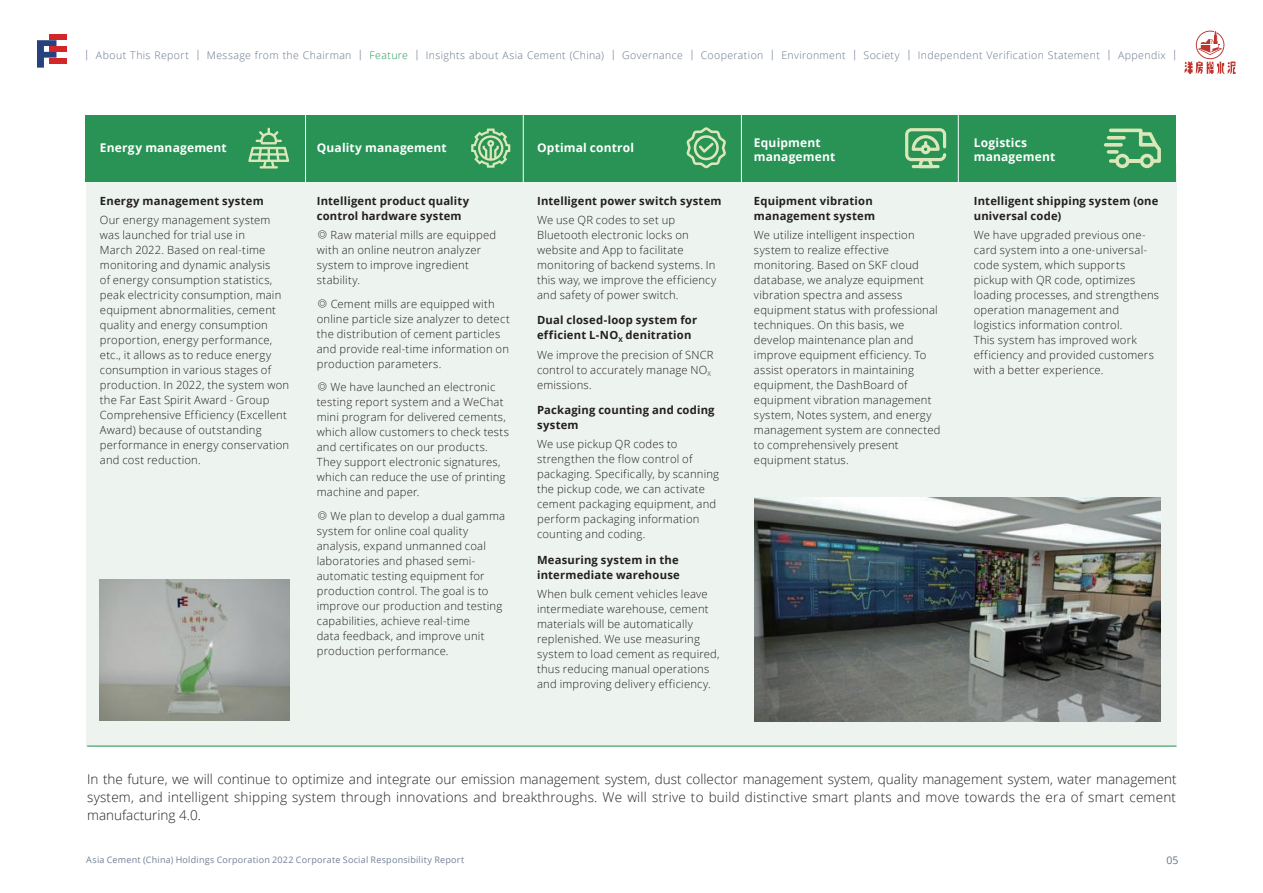
<style>
.page{position:relative;width:1263px;height:893px;background:#fff}
.page>*{position:absolute;margin:0;border:0;box-sizing:border-box;transform-origin:0 0}
.t1{font:300 13.5px/18px "Open Sans";letter-spacing:.015em;color:#231f20;text-align:justify}
.t2{font:700 12px/13.5px "Open Sans";letter-spacing:.015em;color:#fff}
.t3{font:300 11.25px/15px "Open Sans";letter-spacing:.02em;color:#231f20}
.t4{font:700 11.25px/15px "Open Sans";letter-spacing:.015em;color:#231f20}
.t5{font:300 10.5px "Open Sans";letter-spacing:.04em;color:#66758a}
.t6{font:10.5px "Open Sans";color:#66758a}
.t7{font:9px "Open Sans";letter-spacing:.025em;color:#728094}
.s1{font-family:"HONOR Sans CN"}
.s2{color:#289355}
.s3{font-family:"Harmony OS Sans SC Light";font-weight:400}
</style>
<div class="page">
<div style="left:86px;top:163px;width:1090px;height:584px;background:#edf4ef"></div>
<img style="left:755px;top:497px;width:406px;height:224px">
<img style="left:100px;top:579px;width:190px;height:141px">
<div style="left:86px;top:115px;width:1090px;height:66px;background:#289355"></div>
<hr style="left:305px;top:112px;width:1px;height:71px;background:#fff">
<hr style="left:523px;top:112px;width:1px;height:71px;background:#fff">
<hr style="left:741px;top:112px;width:1px;height:71px;background:#fff">
<hr style="left:958px;top:112px;width:1px;height:71px;background:#fff">
<hr style="left:87px;top:746px;width:1089px;height:1px;background:#289355">
<svg style="left:248px;top:128px;width:41px;height:41px"></svg>
<svg style="left:471px;top:129px;width:39px;height:39px"></svg>
<svg style="left:686px;top:127px;width:40px;height:41px"></svg>
<svg style="left:905px;top:128px;width:41px;height:40px"></svg>
<svg style="left:1109px;top:129px;width:52px;height:39px"></svg>
<svg style="left:1107px;top:150px;width:12px;height:4px"></svg>
<svg style="left:1104px;top:143px;width:19px;height:4px"></svg>
<svg style="left:1107px;top:136px;width:19px;height:4px"></svg>
<div style="left:50px;top:34px;width:17px;height:6px;background:#d42529"></div>
<svg style="left:37px;top:40px;width:19px;height:28px"></svg>
<div style="left:50px;top:46px;width:17px;height:6px;background:#d42529"></div>
<div style="left:50px;top:58px;width:17px;height:5px;background:#d42529"></div>
<svg style="left:1184px;top:31px;width:51px;height:43px"></svg>
<p class="t5" style="left:82px;top:51px;width:1100px"><span class="s1">│</span> About This Report <span class="s1">│</span> Message from the Chairman <span class="s1">│</span> <span class="s2">Feature</span> <span class="s1">│</span> Insights about Asia Cement (China) <span class="s1">│</span> Governance <span class="s1">│</span> Cooperation <span class="s1">│</span> Environment <span class="s1">│</span> Society <span class="s1">│</span> Independent Verification Statement <span class="s1">│</span> Appendix <span class="s1">│</span></p>
<p class="t2" style="left:100px;top:142px;width:128px">Energy management</p>
<p class="t2" style="left:317px;top:143px;width:131px">Quality management</p>
<p class="t2" style="left:537px;top:143px;width:99px">Optimal control</p>
<p class="t2" style="left:754px;top:137px;width:83px">Equipment management</p>
<p class="t2" style="left:974px;top:137px;width:83px">Logistics management</p>
<p class="t4" style="left:100px;top:194px;width:165px">Energy management system</p>
<p class="t3" style="left:100px;top:214px;width:191px">Our energy management system was launched for trial use in<br>March 2022. Based on real-time monitoring and dynamic analysis<br>of energy consumption statistics, peak electricity consumption, main equipment abnormalities, cement quality and energy consumption proportion, energy performance, etc., it allows as to reduce energy consumption in various stages of production. In 2022, the system won the Far East Spirit Award - Group<br>Comprehensive Efficiency (Excellent<br>Award) because of outstanding performance in energy conservation and cost reduction.</p>
<p class="t4" style="left:317px;top:194px;width:154px">Intelligent product quality control hardware system</p>
<p class="t3" style="left:317px;top:229px;width:181px"><span class="s3">◎</span> Raw material mills are equipped with an online neutron analyzer system to improve ingredient stability.</p>
<p class="t3" style="left:317px;top:297px;width:194px"><span class="s3">◎</span> Cement mills are equipped with online particle size analyzer to detect the distribution of cement particles and provide real-time information on production parameters.</p>
<p class="t3" style="left:317px;top:381px;width:194px"><span class="s3">◎</span> We have launched an electronic testing report system and a WeChat mini program for delivered cements, which allow customers to check tests and certificates on our products.<br>They support electronic signatures, which can reduce the use of printing machine and paper.</p>
<p class="t3" style="left:317px;top:509px;width:190px"><span class="s3">◎</span> We plan to develop a dual gamma system for online coal quality analysis, expand unmanned coal laboratories and phased semi&shy;automatic testing equipment for production control. The goal is to improve our production and testing capabilities, achieve real-time<br>data feedback, and improve unit production performance.</p>
<p class="t4" style="left:537px;top:194px;width:186px">Intelligent power switch system</p>
<p class="t3" style="left:537px;top:214px;width:181px">We use QR codes to set up<br>Bluetooth electronic locks on website and App to facilitate monitoring of backend systems. In this way, we improve the efficiency and safety of power switch.</p>
<p class="t4" style="left:537px;top:314px;width:162px">Dual closed-loop system for efficient L-NO<sub>X</sub> denitration</p>
<p class="t3" style="left:537px;top:348px;width:178px">We improve the precision of SNCR control to accurately manage NO<sub>X </sub>emissions.</p>
<p class="t4" style="left:537px;top:404px;width:179px">Packaging counting and coding system</p>
<p class="t3" style="left:537px;top:438px;width:184px">We use pickup QR codes to strengthen the flow control of packaging. Specifically, by scanning the pickup code, we can activate cement packaging equipment, and perform packaging information counting and coding.</p>
<p class="t4" style="left:537px;top:553px;width:144px">Measuring system in the intermediate warehouse</p>
<p class="t3" style="left:537px;top:587px;width:184px">When bulk cement vehicles leave intermediate warehouse, cement materials will be automatically replenished. We use measuring system to load cement as required, thus reducing manual operations and improving delivery efficiency.</p>
<p class="t4" style="left:754px;top:194px;width:123px">Equipment vibration management system</p>
<p class="t3" style="left:754px;top:229px;width:188px">We utilize intelligent inspection system to realize effective monitoring. Based on SKF cloud database, we analyze equipment vibration spectra and assess equipment status with professional techniques. On this basis, we develop maintenance plan and improve equipment efficiency. To assist operators in maintaining equipment, the DashBoard of equipment vibration management system, Notes system, and energy management system are connected to comprehensively present equipment status.</p>
<p class="t4" style="left:974px;top:194px;width:186px">Intelligent shipping system (one universal code)</p>
<p class="t3" style="left:974px;top:229px;width:187px">We have upgraded previous one&shy;card system into a one-universal&shy;code system, which supports pickup with QR code, optimizes loading processes, and strengthens operation management and logistics information control.<br>This system has improved work efficiency and provided customers with a better experience.</p>
<p class="t1" style="left:87px;top:772px;width:1091px">In the future, we will continue to optimize and integrate our emission management system, dust collector management system, quality management system, water management system, and intelligent shipping system through innovations and breakthroughs. We will strive to build distinctive smart plants and move towards the era of smart cement manufacturing 4.0.</p>
<p class="t7" style="left:86px;top:856px;width:379px">Asia Cement (China) Holdings Corporation 2022 Corporate Social Responsibility Report</p>
<p class="t6" style="left:1166px;top:856px;width:14px">05</p>
</div>
